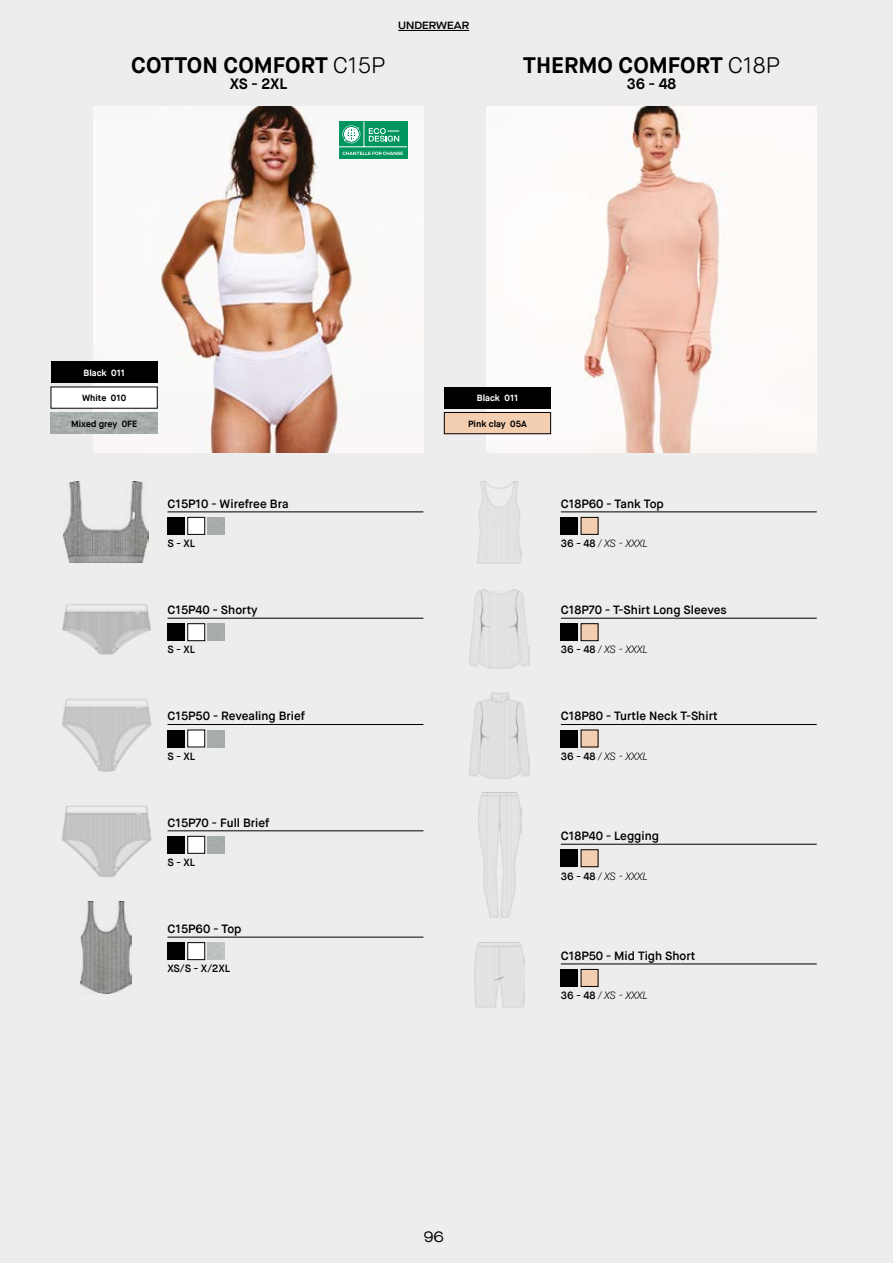
<style>
.page{position:relative;width:893px;height:1263px;background:#eeeded}
.page>*{position:absolute;margin:0;border:0;box-sizing:border-box;transform-origin:0 0}
.t1{font:700 22.5px "Maison Neue";color:#000}
.t2{font:700 15px "Maison Neue";color:#000}
.t3{font:15px "Maison Neue Extended";color:#000}
.t4{font:600 12px "Maison Neue";color:#000}
.t5{font:italic 300 10.65px "Maison Neue";color:#000}
.t6{font:600 10.5px "Maison Neue";color:#000}
.t7{font:600 10.5px "Maison Neue Extended";color:#000}
.t8{font:700 9px "Maison Neue";color:#000}
.t9{font:700 9px "Maison Neue";color:#fff}
.s1{font-weight:300}
.s2{font-weight:600;font-style:normal;font-size:10.5px}
</style>
<div class="page">
<img style="left:94px;top:106px;width:329px;height:347px">
<img style="left:487px;top:106px;width:329px;height:347px">
<img style="left:64px;top:481px;width:85px;height:82px">
<hr style="left:168px;top:512px;width:255px;height:1px;background:#000">
<div style="left:168px;top:517px;width:17px;height:18px;background:#000"></div>
<div style="left:188px;top:517px;width:17px;height:17px;background:#fff"></div>
<div style="left:188px;top:517px;width:17px;height:18px;border:1px solid #000"></div>
<img style="left:62px;top:604px;width:89px;height:51px">
<hr style="left:168px;top:618px;width:255px;height:1px;background:#000">
<div style="left:168px;top:624px;width:17px;height:17px;background:#000"></div>
<div style="left:188px;top:624px;width:17px;height:17px;background:#fff"></div>
<div style="left:188px;top:623px;width:17px;height:18px;border:1px solid #000"></div>
<img style="left:62px;top:698px;width:90px;height:74px">
<hr style="left:168px;top:724px;width:255px;height:1px;background:#000">
<div style="left:168px;top:730px;width:17px;height:17px;background:#000"></div>
<div style="left:188px;top:730px;width:17px;height:17px;background:#fff"></div>
<img style="left:62px;top:805px;width:90px;height:73px">
<hr style="left:168px;top:830px;width:255px;height:1px;background:#000">
<div style="left:168px;top:836px;width:17px;height:17px;background:#000"></div>
<div style="left:188px;top:836px;width:17px;height:17px;background:#fff"></div>
<img style="left:81px;top:901px;width:51px;height:93px">
<hr style="left:168px;top:937px;width:255px;height:1px;background:#000">
<div style="left:168px;top:943px;width:17px;height:17px;background:#000"></div>
<div style="left:188px;top:943px;width:17px;height:17px;background:#fff"></div>
<div style="left:188px;top:942px;width:17px;height:18px;border:1px solid #000"></div>
<hr style="left:561px;top:512px;width:256px;height:1px;background:#000">
<div style="left:561px;top:517px;width:17px;height:18px;background:#000"></div>
<div style="left:581px;top:517px;width:17px;height:17px;background:#f4ceb0"></div>
<div style="left:581px;top:517px;width:17px;height:18px;border:1px solid #000"></div>
<img style="left:470px;top:589px;width:60px;height:80px">
<hr style="left:561px;top:618px;width:256px;height:1px;background:#000">
<div style="left:561px;top:624px;width:17px;height:17px;background:#000"></div>
<div style="left:581px;top:624px;width:17px;height:17px;background:#f4ceb0"></div>
<div style="left:581px;top:623px;width:17px;height:18px;border:1px solid #000"></div>
<img style="left:470px;top:693px;width:59px;height:85px">
<hr style="left:561px;top:724px;width:256px;height:1px;background:#000">
<div style="left:561px;top:730px;width:17px;height:17px;background:#000"></div>
<div style="left:581px;top:730px;width:17px;height:17px;background:#f4ceb0"></div>
<img style="left:478px;top:793px;width:43px;height:124px">
<hr style="left:561px;top:844px;width:256px;height:1px;background:#000">
<div style="left:561px;top:850px;width:17px;height:17px;background:#000"></div>
<div style="left:581px;top:850px;width:17px;height:17px;background:#f4ceb0"></div>
<div style="left:581px;top:849px;width:17px;height:18px;border:1px solid #000"></div>
<img style="left:475px;top:942px;width:49px;height:65px">
<hr style="left:561px;top:964px;width:256px;height:1px;background:#000">
<div style="left:561px;top:970px;width:17px;height:17px;background:#000"></div>
<div style="left:581px;top:969px;width:17px;height:17px;background:#f4ceb0"></div>
<div style="left:581px;top:969px;width:17px;height:18px;border:1px solid #000"></div>
<div style="left:51px;top:361px;width:106px;height:22px;background:#000"></div>
<div style="left:51px;top:387px;width:106px;height:21px;background:#fff"></div>
<img style="left:51px;top:412px;width:106px;height:22px">
<div style="left:444px;top:387px;width:107px;height:21px;background:#000"></div>
<div style="left:444px;top:412px;width:107px;height:22px;background:#f4ceb0"></div>
<div style="left:444px;top:412px;width:107px;height:22px;border:1px solid #000"></div>
<hr style="left:398px;top:30px;width:71px;height:1px;background:#000">
<div style="left:339px;top:122px;width:68px;height:37px;background:#00945f"></div>
<hr style="left:339px;top:147px;width:68px;height:1px;background:#fff">
<svg style="left:342px;top:122px;width:61px;height:33px"></svg>
<h1 class="t1" style="left:131px;top:51px;width:255px">COTTON COMFORT <span class="s1">C15P</span></h1>
<p class="t2" style="left:230px;top:74px;width:59px">XS - 2XL</p>
<p class="t7" style="left:398px;top:18px;width:73px">UNDERWEAR</p>
<h1 class="t1" style="left:523px;top:51px;width:258px">THERMO COMFORT <span class="s1">C18P</span></h1>
<p class="t2" style="left:627px;top:74px;width:51px">36 - 48</p>
<p class="t9" style="left:83px;top:367px;width:43px">Black 011</p>
<p class="t8" style="left:82px;top:392px;width:46px">White 010</p>
<p class="t8" style="left:71px;top:418px;width:68px">Mixed grey 0FE</p>
<p class="t4" style="left:168px;top:496px;width:122px">C15P10 - Wirefree Bra</p>
<p class="t6" style="left:168px;top:537px;width:29px">S - XL</p>
<p class="t4" style="left:168px;top:602px;width:92px">C15P40 - Shorty</p>
<p class="t6" style="left:168px;top:643px;width:29px">S - XL</p>
<p class="t4" style="left:168px;top:708px;width:139px">C15P50 - Revealing Brief</p>
<p class="t6" style="left:168px;top:749px;width:29px">S - XL</p>
<p class="t4" style="left:168px;top:815px;width:103px">C15P70 - Full Brief</p>
<p class="t6" style="left:168px;top:856px;width:29px">S - XL</p>
<p class="t4" style="left:168px;top:921px;width:75px">C15P60 - Top</p>
<p class="t6" style="left:168px;top:962px;width:64px">XS/S - X/2XL</p>
<p class="t9" style="left:477px;top:392px;width:43px">Black 011</p>
<p class="t8" style="left:468px;top:418px;width:60px">Pink clay 05A</p>
<p class="t4" style="left:561px;top:496px;width:104px">C18P60 - Tank Top</p>
<p class="t5" style="left:561px;top:536px;width:89px"><span class="s2">36 - 48</span> / XS - XXXL</p>
<p class="t4" style="left:561px;top:602px;width:167px">C18P70 - T-Shirt Long Sleeves</p>
<p class="t5" style="left:561px;top:643px;width:89px"><span class="s2">36 - 48</span> / XS - XXXL</p>
<p class="t4" style="left:561px;top:708px;width:158px">C18P80 - Turtle Neck T-Shirt</p>
<p class="t5" style="left:561px;top:749px;width:89px"><span class="s2">36 - 48</span> / XS - XXXL</p>
<p class="t4" style="left:561px;top:828px;width:100px">C18P40 - Legging</p>
<p class="t5" style="left:561px;top:869px;width:89px"><span class="s2">36 - 48</span> / XS - XXXL</p>
<p class="t4" style="left:561px;top:948px;width:136px">C18P50 - Mid Tigh Short</p>
<p class="t5" style="left:561px;top:988px;width:89px"><span class="s2">36 - 48</span> / XS - XXXL</p>
<p class="t3" style="left:424px;top:1226px;width:22px">96</p>
</div>
